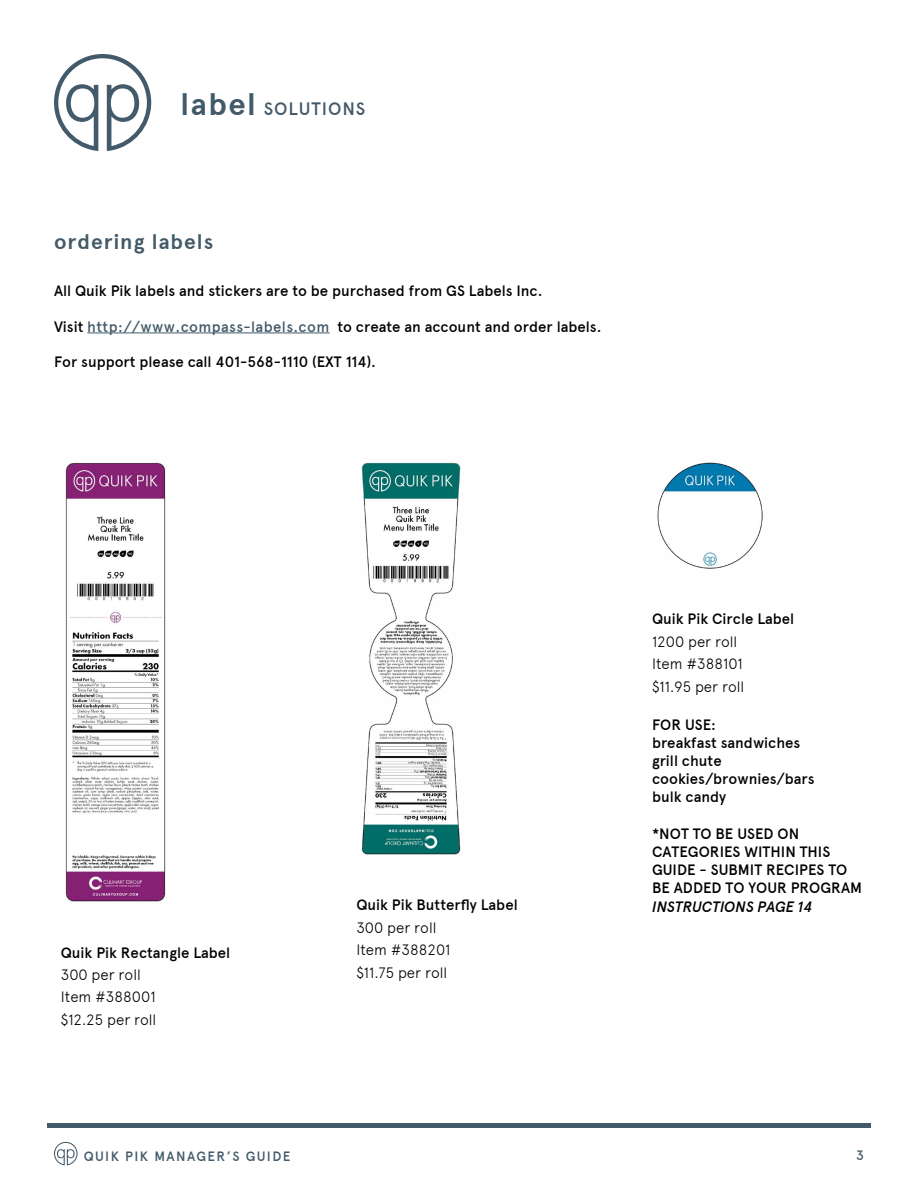
<style>
.page{position:relative;width:918px;height:1188px;background:#fff}
.page>*{position:absolute;margin:0;border:0;box-sizing:border-box;transform-origin:0 0}
.t1{font:700 21px "Apercu";letter-spacing:.05em;color:#425a69}
.t2{font:500 18px "Apercu";letter-spacing:.05em;color:#425a69}
.t3{font:500 15px/18.1px "Apercu";color:#000}
.t4{font:300 15px/22.4px "Apercu";color:#000}
.t5{font:italic 500 15px "Apercu";color:#000}
.t6{font:500 13.5px "Apercu";letter-spacing:.1em;color:#425a69}
.s1{font-weight:700;font-size:31.05px}
.s2{color:#425a69}
</style>
<div class="page">
<div style="left:47px;top:1123px;width:824px;height:5px;background:#425a69"></div>
<svg style="left:54px;top:1142px;width:24px;height:23px"></svg>
<svg style="left:54px;top:54px;width:97px;height:97px"></svg>
<hr style="left:87px;top:333px;width:243px;height:1px;background:#425a69">
<img style="left:657px;top:462px;width:106px;height:107px">
<img style="left:361px;top:462px;width:100px;height:393px">
<img style="left:65px;top:462px;width:101px;height:440px">
<p class="t2" style="left:181px;top:98px;width:186px"><span class="s1">label</span> SOLUTIONS</p>
<h1 class="t1" style="left:54px;top:229px;width:161px">ordering labels</h1>
<p class="t3" style="left:54px;top:282px;width:490px">All Quik Pik labels and stickers are to be purchased from GS Labels Inc.</p>
<p class="t3" style="left:54px;top:317px;width:549px">Visit <span class="s2">http://www.compass-labels.com</span> to create an account and order labels.</p>
<p class="t3" style="left:54px;top:353px;width:324px">For support please call 401-568-1110 (EXT 114).</p>
<p class="t3" style="left:61px;top:943px;width:171px">Quik Pik Rectangle Label</p>
<p class="t4" style="left:61px;top:963px;width:97px">300 per roll<br>Item #388001 $12.25 per roll</p>
<p class="t3" style="left:356px;top:896px;width:163px">Quik Pik Butterfly Label</p>
<p class="t4" style="left:356px;top:916px;width:96px">300 per roll<br>Item #388201 $11.75 per roll</p>
<p class="t3" style="left:652px;top:610px;width:144px">Quik Pik Circle Label</p>
<p class="t4" style="left:652px;top:630px;width:94px">1200 per roll<br>Item #388101 $11.95 per roll</p>
<p class="t3" style="left:652px;top:715px;width:164px">FOR USE:<br>breakfast sandwiches grill chute cookies/brownies/bars bulk candy</p>
<p class="t3" style="left:652px;top:824px;width:212px">*NOT TO BE USED ON<br>CATEGORIES WITHIN THIS<br>GUIDE - SUBMIT RECIPES TO<br>BE ADDED TO YOUR PROGRAM</p>
<p class="t5" style="left:652px;top:897px;width:162px">INSTRUCTIONS PAGE 14</p>
<p class="t6" style="left:84px;top:1148px;width:208px">QUIK PIK MANAGER’S GUIDE</p>
<p class="t6" style="left:856px;top:1147px;width:9px">3</p>
</div>
